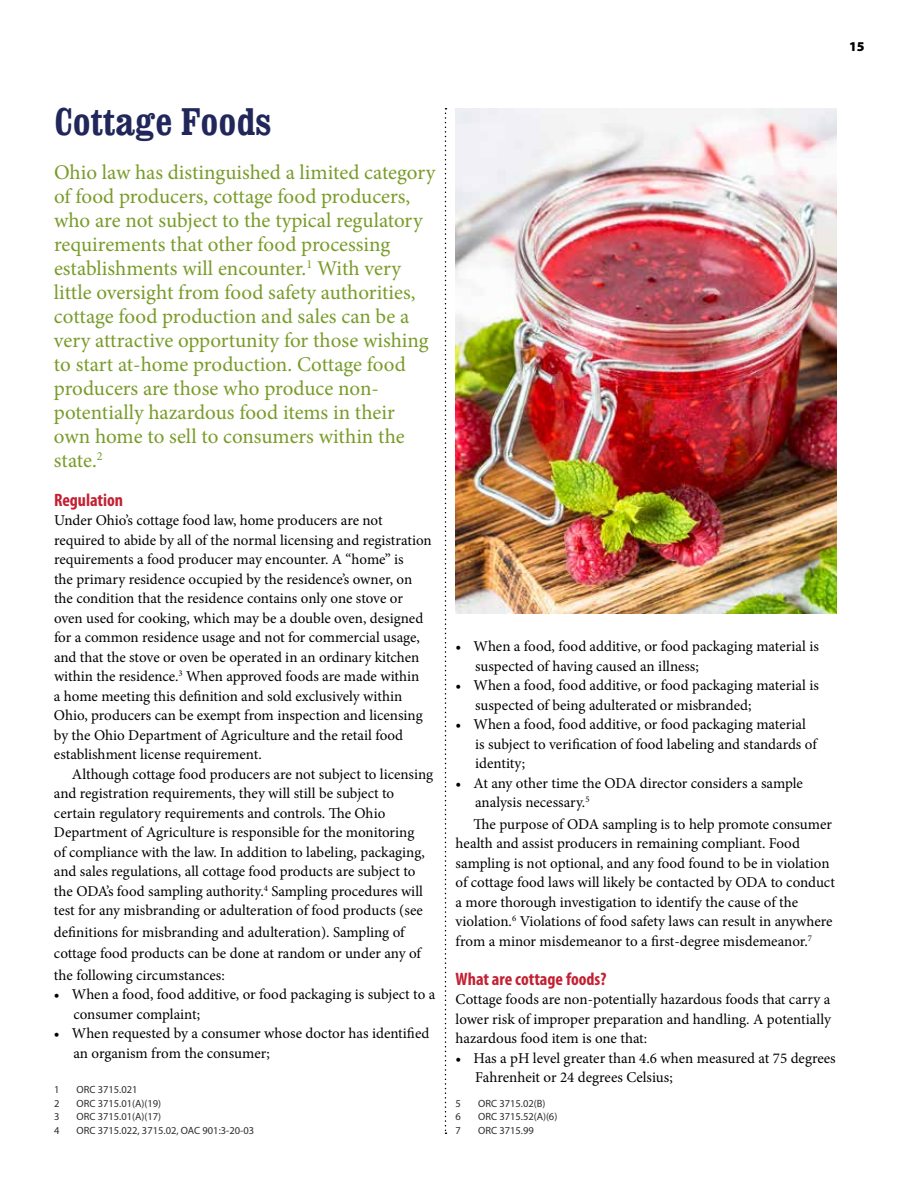
<style>
.page{position:relative;width:918px;height:1188px;background:#fff}
.page>*{position:absolute;margin:0;border:0;box-sizing:border-box;transform-origin:0 0}
.t1{font:700 condensed 39px "Clarendon";color:#21275a}
.t2{font:21px/24px "Minion Pro";color:#799b28}
.t3{font:700 condensed 18px "Myriad Pro";color:#c32032}
.t4{font:15px/19.5px "Minion Pro";letter-spacing:-.005em;color:#000}
.t5{font:900 13.5px "Myriad Pro";color:#000}
.t6{font:10.5px "Myriad Pro";color:#2d2c2c}
</style>
<div class="page">
<svg style="left:445px;top:108px;width:2px;height:1026px"></svg>
<img style="left:456px;top:108px;width:381px;height:505px">
<p class="t5" style="left:849px;top:37px;width:17px">15</p>
<h1 class="t1" style="left:54px;top:98px;width:219px">Cottage Foods</h1>
<p class="t2" style="left:54px;top:160px;width:383px">Ohio law has distinguished a limited category of food producers, cottage food producers, who are not subject to the typical regulatory requirements that other food processing establishments will encounter.<sup>1</sup> With very little oversight from food safety authorities, cottage food production and sales can be a very attractive opportunity for those wishing to start at-home production. Cottage food producers are those who produce non&shy;potentially hazardous food items in their own home to sell to consumers within the state.<sup>2</sup></p>
<p class="t3" style="left:54px;top:488px;width:71px">Regulation</p>
<p class="t4" style="left:54px;top:511px;width:379px">Under Ohio’s cottage food law, home producers are not required to abide by all of the normal licensing and registration requirements a food producer may encounter. A “home” is<br>the primary residence occupied by the residence’s owner, on the condition that the residence contains only one stove or oven used for cooking, which may be a double oven, designed for a common residence usage and not for commercial usage, and that the stove or oven be operated in an ordinary kitchen within the residence.<sup>3</sup> When approved foods are made within<br>a home meeting this definition and sold exclusively within Ohio, producers can be exempt from inspection and licensing by the Ohio Department of Agriculture and the retail food establishment license requirement.</p>
<p class="t4" style="left:54px;top:764px;width:381px;text-indent:18px">Although cottage food producers are not subject to licensing and registration requirements, they will still be subject to certain regulatory requirements and controls. The Ohio Department of Agriculture is responsible for the monitoring<br>of compliance with the law. In addition to labeling, packaging, and sales regulations, all cottage food products are subject to the ODA’s food sampling authority.<sup>4</sup> Sampling procedures will test for any misbranding or adulteration of food products (see</p>
<p class="t4" style="left:54px;top:921px;width:368px;line-height:21.6px">definitions for misbranding and adulteration). Sampling of cottage food products can be done at random or under any of the following circumstances:</p>
<p class="t4" style="left:73px;top:985px;width:363px;text-indent:-20px">• When a food, food additive, or food packaging is subject to a consumer complaint;</p>
<p class="t4" style="left:73px;top:1024px;width:357px;text-indent:-20px">• When requested by a consumer whose doctor has identified an organism from the consumer;</p>
<p class="t6" style="left:54px;top:1083px;width:7px">1</p>
<p class="t6" style="left:76px;top:1083px;width:63px">ORC 3715.021</p>
<p class="t6" style="left:54px;top:1097px;width:7px">2</p>
<p class="t6" style="left:76px;top:1097px;width:86px">ORC 3715.01(A)(19)</p>
<p class="t6" style="left:54px;top:1110px;width:7px">3</p>
<p class="t6" style="left:76px;top:1110px;width:86px">ORC 3715.01(A)(17)</p>
<p class="t6" style="left:54px;top:1124px;width:7px">4</p>
<p class="t6" style="left:76px;top:1124px;width:179px">ORC 3715.022, 3715.02, OAC 901:3-20-03</p>
<p class="t4" style="left:475px;top:637px;width:345px;text-indent:-20px">• When a food, food additive, or food packaging material is suspected of having caused an illness;</p>
<p class="t4" style="left:475px;top:676px;width:345px;text-indent:-20px">• When a food, food additive, or food packaging material is suspected of being adulterated or misbranded;</p>
<p class="t4" style="left:475px;top:715px;width:343px;text-indent:-20px">• When a food, food additive, or food packaging material is subject to verification of food labeling and standards of identity;</p>
<p class="t4" style="left:475px;top:773px;width:329px;text-indent:-20px">• At any other time the ODA director considers a sample analysis necessary.<sup>5</sup></p>
<p class="t4" style="left:456px;top:814px;width:381px;text-indent:18px">The purpose of ODA sampling is to help promote consumer health and assist producers in remaining compliant. Food sampling is not optional, and any food found to be in violation of cottage food laws will likely be contacted by ODA to conduct a more thorough investigation to identify the cause of the violation.<sup>6</sup> Violations of food safety laws can result in anywhere from a minor misdemeanor to a first-degree misdemeanor.<sup>7</sup></p>
<p class="t3" style="left:456px;top:968px;width:152px">What are cottage foods?</p>
<p class="t4" style="left:456px;top:990px;width:377px;text-align:justify">Cottage foods are non-potentially hazardous foods that carry a lower risk of improper preparation and handling. A potentially hazardous food item is one that:</p>
<p class="t4" style="left:475px;top:1048px;width:362px;text-indent:-20px">• Has a pH level greater than 4.6 when measured at 75 degrees<br>Fahrenheit or 24 degrees Celsius;</p>
<p class="t6" style="left:456px;top:1097px;width:7px">5</p>
<p class="t6" style="left:478px;top:1097px;width:69px">ORC 3715.02(B)</p>
<p class="t6" style="left:456px;top:1110px;width:7px">6</p>
<p class="t6" style="left:478px;top:1110px;width:81px">ORC 3715.52(A)(6)</p>
<p class="t6" style="left:456px;top:1124px;width:7px">7</p>
<p class="t6" style="left:478px;top:1124px;width:57px">ORC 3715.99</p>
</div>
